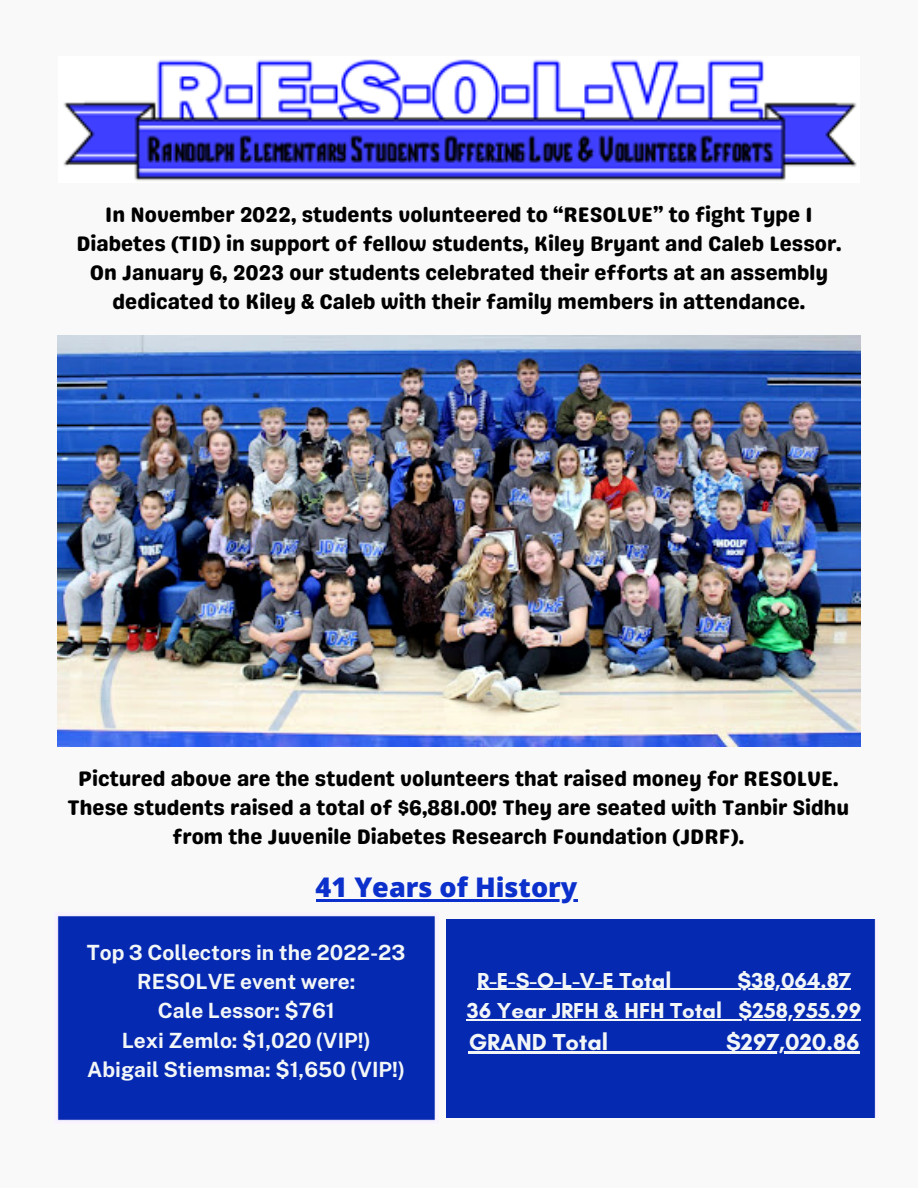
<style>
.page{position:relative;width:918px;height:1188px;background:#f9f9fa}
.page>*{position:absolute;margin:0;border:0;box-sizing:border-box;transform-origin:0 0}
.t1{font:800 27px "Open Sans";color:#0b30cb}
.t2{font:700 23.55px "Glacial Indifference";color:#f3f6f7}
.t3{font:700 22.05px/30.3px "Glacial Indifference";color:#f3f6f7}
.t4{font:21px/29.2px "Genty Sans";color:#000;text-align:center}
.t5{font:700 21px/29.2px "Public Sans";color:#f3f6f7;text-align:center}
</style>
<div class="page">
<img style="left:63px;top:59px;width:794px;height:122px">
<img style="left:58px;top:335px;width:803px;height:411px">
<div style="left:57px;top:915px;width:378px;height:206px;background:#0529b0"></div>
<div style="left:447px;top:919px;width:429px;height:198px;background:#0529b0"></div>
<hr style="left:316px;top:900px;width:261px;height:2px;background:#0b30cb">
<hr style="left:477px;top:989px;width:194px;height:1px;background:#f3f6f7">
<hr style="left:671px;top:989px;width:67px;height:1px;background:#f3f6f7">
<hr style="left:738px;top:989px;width:113px;height:1px;background:#f3f6f7">
<hr style="left:467px;top:1019px;width:255px;height:1px;background:#f3f6f7">
<svg style="left:722px;top:1019px;width:17px;height:1px"></svg>
<hr style="left:739px;top:1019px;width:122px;height:1px;background:#f3f6f7">
<hr style="left:469px;top:1052px;width:139px;height:2px;background:#f3f6f7">
<hr style="left:608px;top:1052px;width:118px;height:2px;background:#f3f6f7">
<hr style="left:726px;top:1052px;width:134px;height:2px;background:#f3f6f7">
<p class="t4" style="left:76px;top:200px;width:767px">In November 2022, students volunteered to “RESOLVE” to fight Type 1<br>Diabetes (T1D) in support of fellow students, Kiley Bryant and Caleb Lessor.<br>On January 6, 2023 our students celebrated their efforts at an assembly dedicated to Kiley &amp; Caleb with their family members in attendance.</p>
<p class="t4" style="left:67px;top:764px;width:783px">Pictured above are the student volunteers that raised money for RESOLVE.<br>These students raised a total of $6,881.00! They are seated with Tanbir Sidhu from the Juvenile Diabetes Research Foundation (JDRF).</p>
<p class="t1" style="left:316px;top:868px;width:263px">41 Years of History</p>
<p class="t5" style="left:87px;top:938px;width:320px">Top 3 Collectors in the 2022-23<br>RESOLVE event were:<br>Cale Lessor: $761<br>Lexi Zemlo: $1,020 (VIP!)<br>Abigail Stiemsma: $1,650 (VIP!)</p>
<p class="t3" style="left:467px;top:965px;width:396px;text-indent:271px">$38,064.87<br>36 Year JRFH &amp; HFH Total $258,955.99</p>
<p class="t2" style="left:469px;top:1027px;width:141px">GRAND Total</p>
<p class="t2" style="left:726px;top:1027px;width:135px">$297,020.86</p>
<p class="t3" style="left:477px;top:965px;width:196px">R-E-S-O-L-V-E Total</p>
</div>
